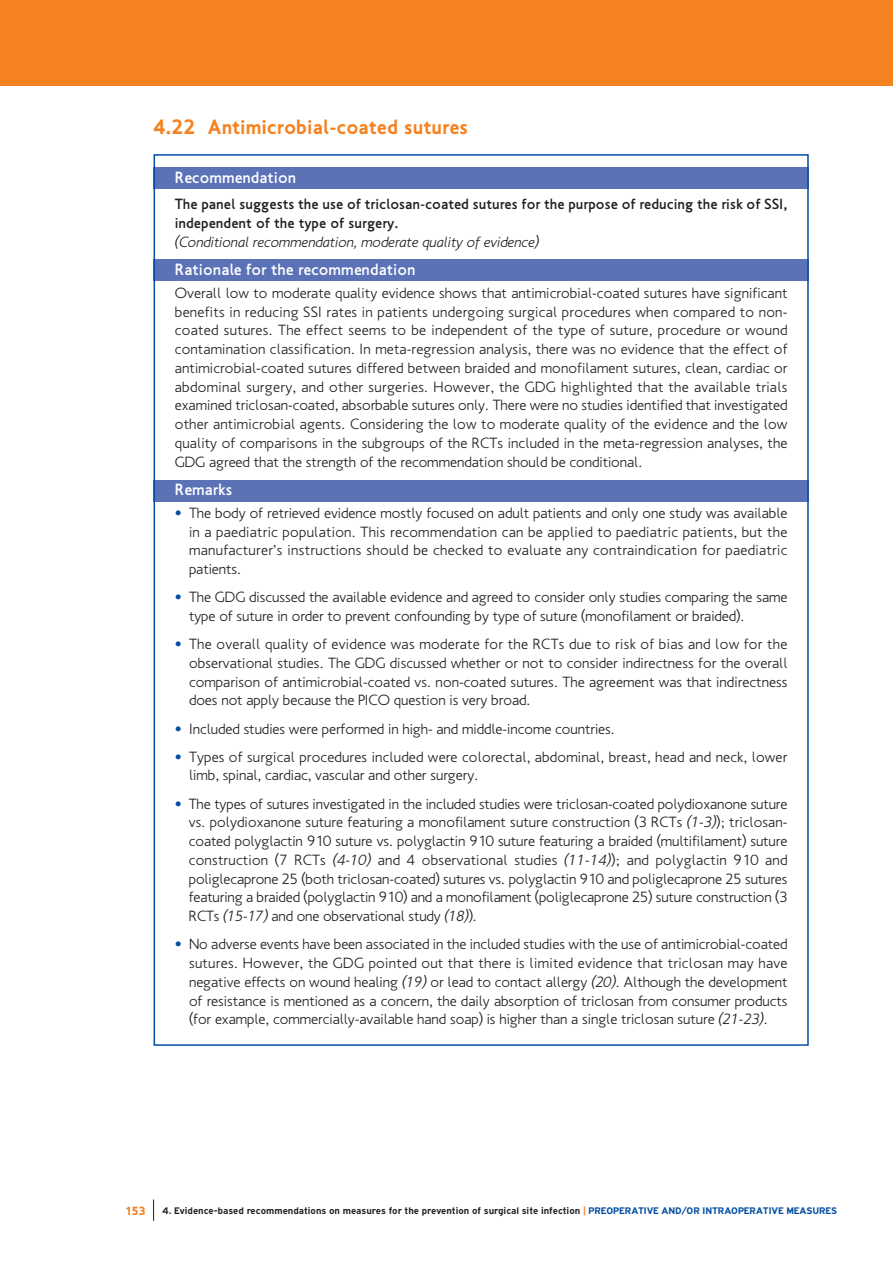
<style>
.page{position:relative;width:893px;height:1262px;background:#fff}
.page>*{position:absolute;margin:0;border:0;box-sizing:border-box;transform-origin:0 0}
.t1{font:700 21px "PF Transport";color:#f5821f}
.t2{font:500 16.5px "PF Transport";letter-spacing:.005em;color:#fff}
.t3{font:300 15px/18.8px "PF Transport";color:#231f20;text-align:justify}
.t4{font:500 15px/18.8px "PF Transport";color:#231f20}
.t5{font:italic 300 15px "PF Transport";color:#231f20}
.t6{font:900 12px "PF Transport";color:#f5821f}
.t7{font:700 10.2px "PF Highway Gothic";color:#231f20}
.s1{color:#034ea2}
.s2{font-style:italic}
.s3{color:#f5821f}
</style>
<div class="page">
<div style="left:0;top:0;width:892px;height:85px;background:#f5821f"></div>
<svg style="left:153px;top:1199px;width:1px;height:21px"></svg>
<div style="left:153px;top:167px;width:655px;height:21px;background:#5b72b7"></div>
<div style="left:153px;top:259px;width:655px;height:21px;background:#5b72b7"></div>
<div style="left:153px;top:480px;width:655px;height:21px;background:#5b72b7"></div>
<h1 class="t1" style="left:153px;top:119px;width:316px">4.22 Antimicrobial-coated sutures</h1>
<p class="t2" style="left:175px;top:171px;width:123px">Recommendation</p>
<p class="t4" style="left:175px;top:196px;width:614px">The panel suggests the use of triclosan-coated sutures for the purpose of reducing the risk of SSI, independent of the type of surgery.</p>
<p class="t5" style="left:175px;top:236px;width:366px">(Conditional recommendation, moderate quality of evidence)</p>
<p class="t2" style="left:175px;top:263px;width:242px">Rationale for the recommendation</p>
<p class="t3" style="left:175px;top:285px;width:614px">Overall low to moderate quality evidence shows that antimicrobial-coated sutures have significant benefits in reducing SSI rates in patients undergoing surgical procedures when compared to non&shy;coated sutures. The effect seems to be independent of the type of suture, procedure or wound contamination classification. In meta-regression analysis, there was no evidence that the effect of antimicrobial-coated sutures differed between braided and monofilament sutures, clean, cardiac or abdominal surgery, and other surgeries. However, the GDG highlighted that the available trials examined triclosan-coated, absorbable sutures only. There were no studies identified that investigated other antimicrobial agents. Considering the low to moderate quality of the evidence and the low quality of comparisons in the subgroups of the RCTs included in the meta-regression analyses, the GDG agreed that the strength of the recommendation should be conditional.</p>
<p class="t2" style="left:175px;top:483px;width:59px">Remarks</p>
<p class="t3" style="left:189px;top:505px;width:600px;text-indent:-14px"><span class="s1">ñ</span> The body of retrieved evidence mostly focused on adult patients and only one study was available in a paediatric population. This recommendation can be applied to paediatric patients, but the manufacturer’s instructions should be checked to evaluate any contraindication for paediatric patients.</p>
<p class="t3" style="left:189px;top:589px;width:600px;text-indent:-14px"><span class="s1">ñ</span> The GDG discussed the available evidence and agreed to consider only studies comparing the same type of suture in order to prevent confounding by type of suture (monofilament or braided).</p>
<p class="t3" style="left:189px;top:636px;width:600px;text-indent:-14px"><span class="s1">ñ</span> The overall quality of evidence was moderate for the RCTs due to risk of bias and low for the observational studies. The GDG discussed whether or not to consider indirectness for the overall comparison of antimicrobial-coated vs. non-coated sutures. The agreement was that indirectness does not apply because the PICO question is very broad.</p>
<p class="t3" style="left:175px;top:716px;width:614px;line-height:28.2px"><span class="s1">ñ</span> Included studies were performed in high- and middle-income countries.<br><span class="s1">ñ</span> Types of surgical procedures included were colorectal, abdominal, breast, head and neck, lower</p>
<p class="t3" style="left:175px;top:762px;width:614px;line-height:28.2px;text-indent:14px">limb, spinal, cardiac, vascular and other surgery.<br><span class="s1">ñ</span> The types of sutures investigated in the included studies were triclosan-coated polydioxanone suture</p>
<p class="t3" style="left:189px;top:814px;width:600px">vs. polydioxanone suture featuring a monofilament suture construction (3 RCTs <span class="s2">(1-3)</span>); triclosan&shy;coated polyglactin 910 suture vs. polyglactin 910 suture featuring a braided (multifilament) suture construction (7 RCTs <span class="s2">(4-10)</span> and 4 observational studies <span class="s2">(11-14)</span>); and polyglactin 910 and poliglecaprone 25 (both triclosan-coated) sutures vs. polyglactin 910 and poliglecaprone 25 sutures featuring a braided (polyglactin 910) and a monofilament (poliglecaprone 25) suture construction (3<br>RCTs <span class="s2">(15-17)</span> and one observational study <span class="s2">(18)</span>).</p>
<p class="t3" style="left:189px;top:936px;width:600px;text-indent:-14px"><span class="s1">ñ</span> No adverse events have been associated in the included studies with the use of antimicrobial-coated sutures. However, the GDG pointed out that there is limited evidence that triclosan may have negative effects on wound healing <span class="s2">(19)</span> or lead to contact allergy <span class="s2">(20)</span>. Although the development of resistance is mentioned as a concern, the daily absorption of triclosan from consumer products (for example, commercially-available hand soap) is higher than a single triclosan suture <span class="s2">(21-23)</span>.</p>
<p class="t6" style="left:125px;top:1206px;width:22px">153</p>
<p class="t7" style="left:162px;top:1207px;width:676px">4. Evidence-based recommendations on measures for the prevention of surgical site infection <span class="s3">|</span> <span class="s1">PREOPERATIVE AND/OR INTRAOPERATIVE MEASURES</span></p>
</div>
